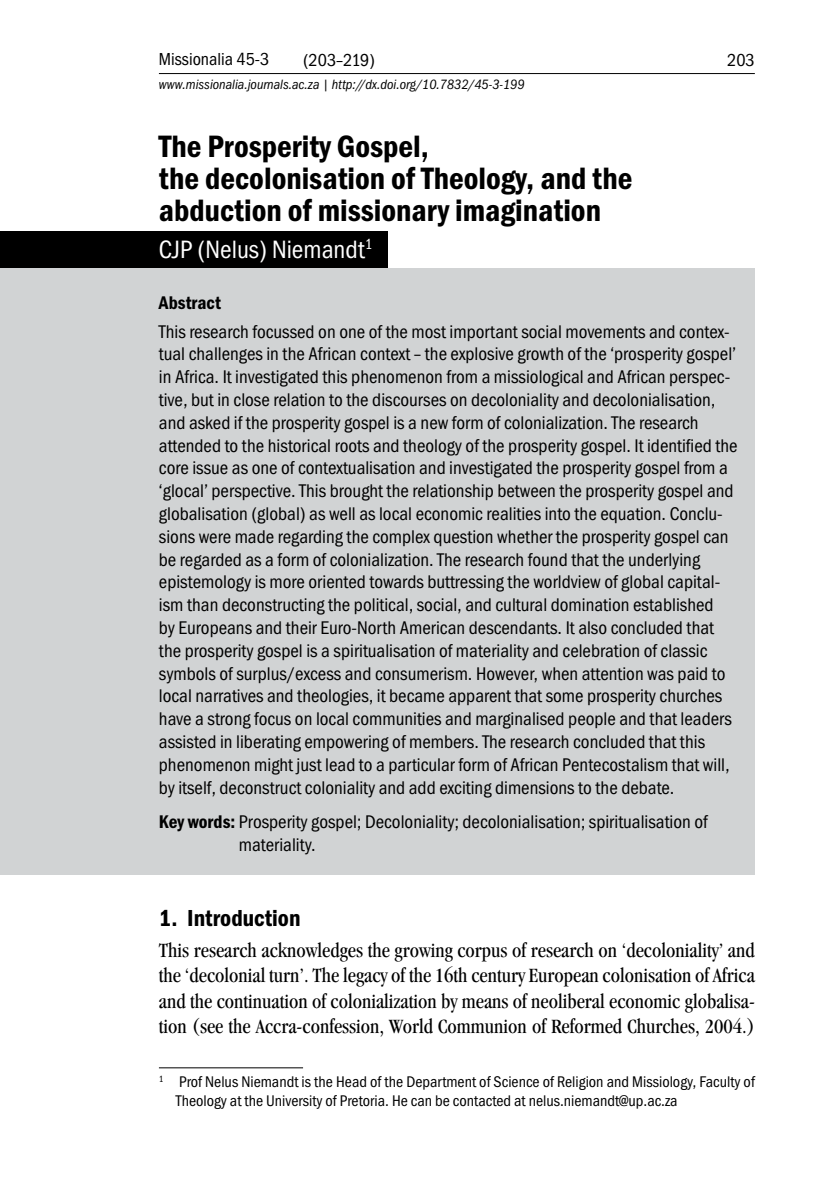
<style>
.page{position:relative;width:840px;height:1191px;background:#fff}
.page>*{position:absolute;margin:0;border:0;box-sizing:border-box;transform-origin:0 0}
.t1{font:600 condensed 32px/32px "Franklin Gothic Itc T";color:#000}
.t2{font:condensed 26px "Franklin Gothic Itc T";color:#fff}
.t3{font:600 condensed 24px "Franklin Gothic Itc T";color:#000}
.t4{font:condensed 21px/25.2px "Garamond";color:#000;text-align:justify}
.t5{font:condensed 19px/22.8px "Franklin Gothic Itc T";color:#000}
.t6{font:600 condensed 19px "Franklin Gothic Itc T";color:#000}
.t7{font:condensed 18px "Franklin Gothic Itc T";color:#000}
.t8{font:condensed 16px/19.2px "Franklin Gothic Itc T";color:#000}
.t9{font:italic condensed 14px "Franklin Gothic Itc T";color:#000}
.s1{font-weight:600}
</style>
<div class="page">
<hr style="left:159px;top:73px;width:595px;height:1px;background:#000">
<div style="left:0;top:231px;width:387px;height:37px;background:#000"></div>
<div style="left:0;top:268px;width:754px;height:606px;background:#d1d3d4"></div>
<hr style="left:159px;top:1067px;width:144px;height:1px;background:#000">
<p class="t7" style="left:159px;top:49px;width:185px">Missionalia 45-3_Niemandt</p>
<p class="t7" style="left:303px;top:50px;width:73px">(203–219)</p>
<p class="t7" style="left:726px;top:50px;width:29px">203</p>
<p class="t9" style="left:159px;top:77px;width:367px">www.missionalia.journals.ac.za | http://dx.doi.org/10.7832/45-3-199</p>
<h1 class="t1" style="left:159px;top:130px;width:475px">The Prosperity Gospel,<br>the decolonisation of Theology, and the abduction of missionary imagination</h1>
<h2 class="t2" style="left:159px;top:235px;width:215px">CJP (Nelus) Niemandt<sup>1</sup></h2>
<p class="t6" style="left:159px;top:292px;width:63px">Abstract</p>
<p class="t5" style="left:159px;top:319px;width:580px">This research focussed on one of the most important social movements and contex&shy;tual challenges in the African context – the explosive growth of the ‘prosperity gospel’ in Africa. It investigated this phenomenon from a missiological and African perspec&shy;tive, but in close relation to the discourses on decoloniality and decolonialisation, and asked if the prosperity gospel is a new form of colonialization. The research attended to the historical roots and theology of the prosperity gospel. It identified the core issue as one of contextualisation and investigated the prosperity gospel from a ‘glocal’ perspective. This brought the relationship between the prosperity gospel and globalisation (global) as well as local economic realities into the equation. Conclu&shy;sions were made regarding the complex question whether the prosperity gospel can be regarded as a form of colonialization. The research found that the underlying epistemology is more oriented towards buttressing the worldview of global capital&shy;ism than deconstructing the political, social, and cultural domination established<br>by Europeans and their Euro-North American descendants. It also concluded that the prosperity gospel is a spiritualisation of materiality and celebration of classic symbols of surplus/excess and consumerism. However, when attention was paid to local narratives and theologies, it became apparent that some prosperity churches have a strong focus on local communities and marginalised people and that leaders assisted in liberating empowering of members. The research concluded that this phenomenon might just lead to a particular form of African Pentecostalism that will, by itself, deconstruct coloniality and add exciting dimensions to the debate.</p>
<p class="t5" style="left:239px;top:810px;width:470px;text-indent:-80px"><span class="s1">Key words:</span> Prosperity gospel; Decoloniality; decolonialisation; spiritualisation of materiality.</p>
<p class="t3" style="left:159px;top:904px;width:143px">1. Introduction</p>
<p class="t4" style="left:159px;top:937px;width:597px">This research acknowledges the growing corpus of research on ‘decoloniality’ and the ‘decolonial turn’. The legacy of the 16th century European colonisation of Africa and the continuation of colonialization by means of neoliberal economic globalisa&shy;tion (see the Accra-confession, World Communion of Reformed Churches, 2004.)</p>
<p class="t8" style="left:176px;top:1072px;width:580px;text-indent:-17px"><sup>1</sup> Prof Nelus Niemandt is the Head of the Department of Science of Religion and Missiology, Faculty of<br>Theology at the University of Pretoria. He can be contacted at nelus.niemandt@up.ac.za</p>
</div>
